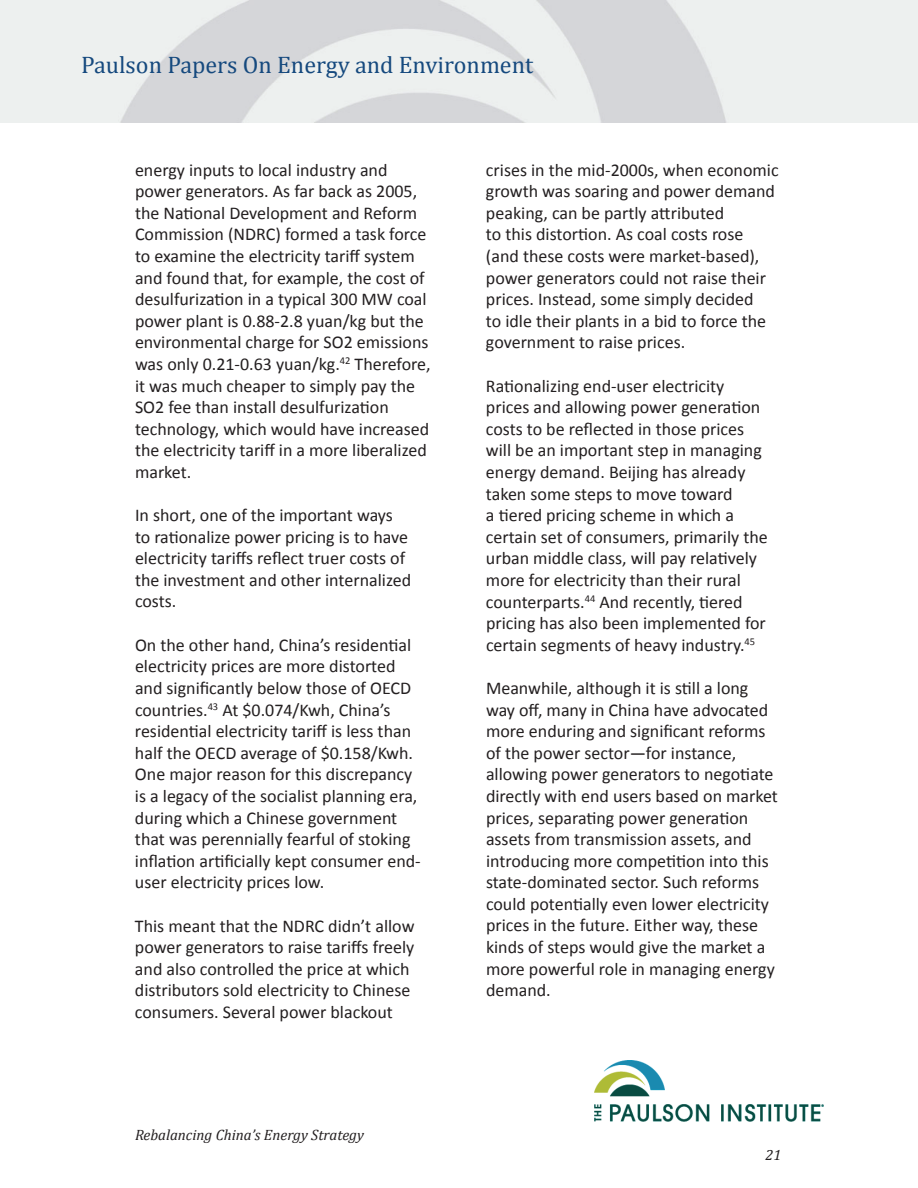
<style>
.page{position:relative;width:918px;height:1188px;background:#fff}
.page>*{position:absolute;margin:0;border:0;box-sizing:border-box;transform-origin:0 0}
.t1{font:24px "Cambria";color:#15497e}
.t2{font:18px/21.6px "Calibri";color:#231f20}
.t3{font:italic 15px "Cambria";color:#231f20}
</style>
<div class="page">
<img style="left:0;top:0;width:918px;height:123px">
<img style="left:594px;top:1060px;width:230px;height:61px">
<h1 class="t1" style="left:81px;top:50px;width:454px">Paulson Papers On Energy and Environment</h1>
<p class="t2" style="left:135px;top:159px;width:297px">energy inputs to local industry and power generators. As far back as 2005, the National Development and Reform Commission (NDRC) formed a task force to examine the electricity tariff system and found that, for example, the cost of desulfurization in a typical 300 MW coal power plant is 0.88-2.8 yuan/kg but the environmental charge for SO2 emissions was only 0.21-0.63 yuan/kg.<sup>42</sup> Therefore, it was much cheaper to simply pay the SO2 fee than install desulfurization technology, which would have increased the electricity tariff in a more liberalized market.</p>
<p class="t2" style="left:135px;top:504px;width:278px">In short, one of the important ways to rationalize power pricing is to have electricity tariffs reflect truer costs of the investment and other internalized costs.</p>
<p class="t2" style="left:135px;top:634px;width:287px">On the other hand, China’s residential electricity prices are more distorted and significantly below those of OECD countries.<sup>43</sup> At $0.074/Kwh, China’s residential electricity tariff is less than half the OECD average of $0.158/Kwh.<br>One major reason for this discrepancy is a legacy of the socialist planning era, during which a Chinese government that was perennially fearful of stoking inflation artificially kept consumer end&shy;user electricity prices low.</p>
<p class="t2" style="left:135px;top:915px;width:281px">This meant that the NDRC didn’t allow power generators to raise tariffs freely and also controlled the price at which distributors sold electricity to Chinese consumers. Several power blackout</p>
<p class="t3" style="left:135px;top:1124px;width:230px">Rebalancing China’s Energy Strategy</p>
<p class="t2" style="left:486px;top:159px;width:294px">crises in the mid-2000s, when economic growth was soaring and power demand peaking, can be partly attributed<br>to this distortion. As coal costs rose (and these costs were market-based), power generators could not raise their prices. Instead, some simply decided<br>to idle their plants in a bid to force the government to raise prices.</p>
<p class="t2" style="left:486px;top:375px;width:283px">Rationalizing end-user electricity prices and allowing power generation costs to be reflected in those prices will be an important step in managing energy demand. Beijing has already taken some steps to move toward<br>a tiered pricing scheme in which a certain set of consumers, primarily the urban middle class, will pay relatively more for electricity than their rural counterparts.<sup>44</sup> And recently, tiered pricing has also been implemented for certain segments of heavy industry.<sup>45</sup></p>
<p class="t2" style="left:486px;top:677px;width:293px">Meanwhile, although it is still a long way off, many in China have advocated more enduring and significant reforms of the power sector—for instance, allowing power generators to negotiate directly with end users based on market prices, separating power generation assets from transmission assets, and introducing more competition into this state-dominated sector. Such reforms could potentially even lower electricity prices in the future. Either way, these kinds of steps would give the market a more powerful role in managing energy demand.</p>
<p class="t3" style="left:766px;top:1144px;width:17px">21</p>
</div>
